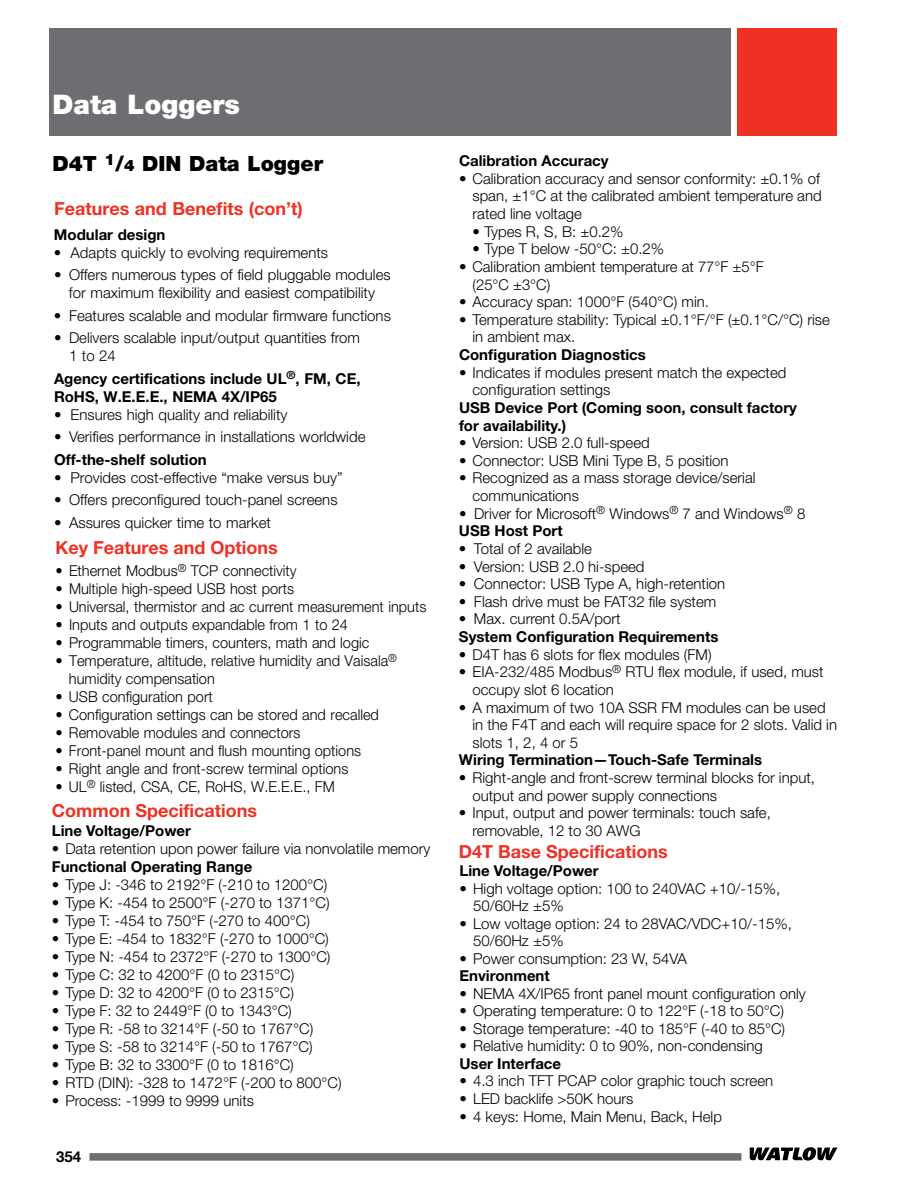
<style>
.page{position:relative;width:918px;height:1188px;background:#fff}
.page>*{position:absolute;margin:0;border:0;box-sizing:border-box;transform-origin:0 0}
.t1{font:900 27px "Helvetica Neue LT Std";color:#fff}
.t2{font:900 21px "Helvetica Neue LT Std";color:#000}
.t3{font:700 18px "Helvetica Neue LT Std";color:#ee3124}
.t4{font:300 15px/17.7px "Helvetica Neue LT Std";color:#000}
.t5{font:700 15px/17.7px "Helvetica Neue LT Std";color:#000}
.t6{font:700 15px "Helvetica Neue";color:#000}
.s1{font-size:15.75px}
.s2{font-weight:700}
</style>
<div class="page">
<div style="left:49px;top:28px;width:682px;height:108px;background:#6d6e71"></div>
<div style="left:737px;top:28px;width:100px;height:108px;background:#ee3124"></div>
<div style="left:89px;top:1153px;width:652px;height:8px;background:#6d6e71"></div>
<svg style="left:750px;top:1147px;width:87px;height:14px"></svg>
<h1 class="t1" style="left:52px;top:88px;width:189px">Data Loggers</h1>
<h2 class="t2" style="left:52px;top:151px;width:272px">D4T <sup>1</sup>/<span class="s1">4</span> DIN Data Logger</h2>
<p class="t3" style="left:54px;top:198px;width:250px">Features and Benefits (con’t)</p>
<p class="t5" style="left:54px;top:225px;width:113px">Modular design</p>
<p class="t4" style="left:54px;top:243px;width:276px">• Adapts quickly to evolving requirements</p>
<p class="t4" style="left:54px;top:266px;width:338px;text-align:center">• Offers numerous types of field pluggable modules for maximum flexibility and easiest compatibility</p>
<p class="t4" style="left:54px;top:306px;width:338px">• Features scalable and modular firmware functions</p>
<p class="t4" style="left:69px;top:329px;width:293px;text-indent:-15px">• Delivers scalable input/output quantities from<br>1 to 24</p>
<p class="t5" style="left:54px;top:369px;width:308px">Agency certifications include UL<sup>®</sup>, FM, CE,<br>RoHS, W.E.E.E., NEMA 4X/IP65</p>
<p class="t4" style="left:54px;top:405px;width:235px">• Ensures high quality and reliability</p>
<p class="t4" style="left:54px;top:428px;width:313px">• Verifies performance in installations worldwide</p>
<p class="t5" style="left:54px;top:450px;width:154px">Off-the-shelf solution</p>
<p class="t4" style="left:54px;top:468px;width:290px">• Provides cost-effective “make versus buy”</p>
<p class="t4" style="left:54px;top:491px;width:285px">• Offers preconfigured touch-panel screens</p>
<p class="t4" style="left:54px;top:513px;width:218px">• Assures quicker time to market</p>
<p class="t3" style="left:56px;top:536px;width:224px">Key Features and Options</p>
<p class="t4" style="left:56px;top:562px;width:243px">• Ethernet Modbus<sup>®</sup> TCP connectivity</p>
<p class="t4" style="left:56px;top:580px;width:240px">• Multiple high-speed USB host ports</p>
<p class="t4" style="left:56px;top:598px;width:372px">• Universal, thermistor and ac current measurement inputs</p>
<p class="t4" style="left:56px;top:616px;width:294px">• Inputs and outputs expandable from 1 to 24</p>
<p class="t4" style="left:56px;top:634px;width:315px">• Programmable timers, counters, math and logic</p>
<p class="t4" style="left:69px;top:652px;width:329px;text-indent:-13px">• Temperature, altitude, relative humidity and Vaisala<sup>® </sup>humidity compensation</p>
<p class="t4" style="left:55px;top:688px;width:159px">• USB configuration port</p>
<p class="t4" style="left:55px;top:706px;width:325px">• Configuration settings can be stored and recalled</p>
<p class="t4" style="left:55px;top:724px;width:246px">• Removable modules and connectors</p>
<p class="t4" style="left:55px;top:742px;width:307px">• Front-panel mount and flush mounting options</p>
<p class="t4" style="left:55px;top:760px;width:294px">• Right angle and front-screw terminal options</p>
<p class="t4" style="left:55px;top:778px;width:281px">• UL<sup>®</sup> listed, CSA, CE, RoHS, W.E.E.E., FM</p>
<p class="t3" style="left:52px;top:799px;width:207px">Common Specifications</p>
<p class="t5" style="left:52px;top:822px;width:141px">Line Voltage/Power</p>
<p class="t4" style="left:52px;top:840px;width:380px">• Data retention upon power failure via nonvolatile memory</p>
<p class="t5" style="left:52px;top:858px;width:202px">Functional Operating Range</p>
<p class="t4" style="left:52px;top:876px;width:277px">• Type J: -346 to 2192°F (-210 to 1200°C)</p>
<p class="t4" style="left:52px;top:894px;width:279px">• Type K: -454 to 2500°F (-270 to 1371°C)</p>
<p class="t4" style="left:52px;top:912px;width:260px">• Type T: -454 to 750°F (-270 to 400°C)</p>
<p class="t4" style="left:52px;top:930px;width:279px">• Type E: -454 to 1832°F (-270 to 1000°C)</p>
<p class="t4" style="left:52px;top:948px;width:280px">• Type N: -454 to 2372°F (-270 to 1300°C)</p>
<p class="t4" style="left:52px;top:966px;width:244px">• Type C: 32 to 4200°F (0 to 2315°C)</p>
<p class="t4" style="left:52px;top:984px;width:244px">• Type D: 32 to 4200°F (0 to 2315°C)</p>
<p class="t4" style="left:52px;top:1002px;width:242px">• Type F: 32 to 2449°F (0 to 1343°C)</p>
<p class="t4" style="left:52px;top:1020px;width:263px">• Type R: -58 to 3214°F (-50 to 1767°C)</p>
<p class="t4" style="left:52px;top:1038px;width:262px">• Type S: -58 to 3214°F (-50 to 1767°C)</p>
<p class="t4" style="left:52px;top:1056px;width:244px">• Type B: 32 to 3300°F (0 to 1816°C)</p>
<p class="t4" style="left:52px;top:1074px;width:291px">• RTD (DIN): -328 to 1472°F (-200 to 800°C)</p>
<p class="t4" style="left:52px;top:1092px;width:204px">• Process: -1999 to 9999 units</p>
<p class="t6" style="left:56px;top:1147px;width:27px">354</p>
<p class="t5" style="left:459px;top:152px;width:151px">Calibration Accuracy</p>
<p class="t4" style="left:472px;top:169px;width:351px;text-indent:-14px">• Calibration accuracy and sensor conformity: ±0.1% of span, ±1°C at the calibrated ambient temperature and rated line voltage</p>
<p class="t4" style="left:472px;top:222px;width:153px">• Types R, S, B: ±0.2%</p>
<p class="t4" style="left:472px;top:240px;width:193px">• Type T below -50°C: ±0.2%</p>
<p class="t4" style="left:472px;top:257px;width:293px;text-indent:-14px">• Calibration ambient temperature at 77°F ±5°F (25°C ±3°C)</p>
<p class="t4" style="left:459px;top:293px;width:252px">• Accuracy span: 1000°F (540°C) min.</p>
<p class="t4" style="left:472px;top:310px;width:359px;text-indent:-14px">• Temperature stability: Typical ±0.1°F/°F (±0.1°C/°C) rise in ambient max.</p>
<p class="t5" style="left:459px;top:346px;width:188px">Configuration Diagnostics</p>
<p class="t4" style="left:472px;top:363px;width:315px;text-indent:-14px">• Indicates if modules present match the expected configuration settings</p>
<p class="t5" style="left:459px;top:398px;width:340px">USB Device Port (Coming soon, consult factory for availability.)</p>
<p class="t4" style="left:459px;top:434px;width:192px">• Version: USB 2.0 full-speed</p>
<p class="t4" style="left:459px;top:451px;width:271px">• Connector: USB Mini Type B, 5 position</p>
<p class="t4" style="left:472px;top:469px;width:285px;text-indent:-14px">• Recognized as a mass storage device/serial communications</p>
<p class="t4" style="left:459px;top:504px;width:348px">• Driver for Microsoft<sup>®</sup> Windows<sup>®</sup> 7 and Windows<sup>®</sup> 8<br><span class="s2">USB Host Port</span></p>
<p class="t4" style="left:459px;top:539px;width:135px">• Total of 2 available</p>
<p class="t4" style="left:459px;top:557px;width:187px">• Version: USB 2.0 hi-speed</p>
<p class="t4" style="left:459px;top:575px;width:268px">• Connector: USB Type A, high-retention</p>
<p class="t4" style="left:459px;top:592px;width:259px">• Flash drive must be FAT32 file system</p>
<p class="t4" style="left:459px;top:610px;width:163px">• Max. current 0.5A/port</p>
<p class="t5" style="left:459px;top:628px;width:261px">System Configuration Requirements</p>
<p class="t4" style="left:459px;top:645px;width:254px">• D4T has 6 slots for flex modules (FM)</p>
<p class="t4" style="left:472px;top:663px;width:353px;text-indent:-14px">• EIA-232/485 Modbus<sup>®</sup> RTU flex module, if used, must occupy slot 6 location</p>
<p class="t4" style="left:472px;top:698px;width:366px;text-indent:-14px">• A maximum of two 10A SSR FM modules can be used in the F4T and each will require space for 2 slots. Valid in slots 1, 2, 4 or 5</p>
<p class="t5" style="left:459px;top:751px;width:305px">Wiring Termination—Touch-Safe Terminals</p>
<p class="t4" style="left:472px;top:769px;width:344px;text-indent:-14px">• Right-angle and front-screw terminal blocks for input, output and power supply connections</p>
<p class="t4" style="left:472px;top:804px;width:300px;text-indent:-14px">• Input, output and power terminals: touch safe, removable, 12 to 30 AWG</p>
<p class="t3" style="left:459px;top:841px;width:210px">D4T Base Specifications</p>
<p class="t5" style="left:460px;top:862px;width:141px">Line Voltage/Power</p>
<p class="t4" style="left:473px;top:879px;width:309px;text-indent:-14px">• High voltage option: 100 to 240VAC +10/-15%,<br>50/60Hz ±5%</p>
<p class="t4" style="left:473px;top:914px;width:320px;text-indent:-14px">• Low voltage option: 24 to 28VAC/VDC+10/-15%,<br>50/60Hz ±5%</p>
<p class="t4" style="left:460px;top:949px;width:229px">• Power consumption: 23 W, 54VA</p>
<p class="t5" style="left:460px;top:967px;width:92px">Environment</p>
<p class="t4" style="left:460px;top:984px;width:348px">• NEMA 4X/IP65 front panel mount configuration only</p>
<p class="t4" style="left:460px;top:1002px;width:326px">• Operating temperature: 0 to 122°F (-18 to 50°C)</p>
<p class="t4" style="left:460px;top:1019px;width:327px">• Storage temperature: -40 to 185°F (-40 to 85°C)</p>
<p class="t4" style="left:460px;top:1037px;width:305px">• Relative humidity: 0 to 90%, non-condensing</p>
<p class="t5" style="left:460px;top:1054px;width:103px">User Interface</p>
<p class="t4" style="left:460px;top:1072px;width:315px">• 4.3 inch TFT PCAP color graphic touch screen</p>
<p class="t4" style="left:460px;top:1089px;width:175px">• LED backlife &gt;50K hours</p>
<p class="t4" style="left:460px;top:1107px;width:264px">• 4 keys: Home, Main Menu, Back, Help</p>
</div>
